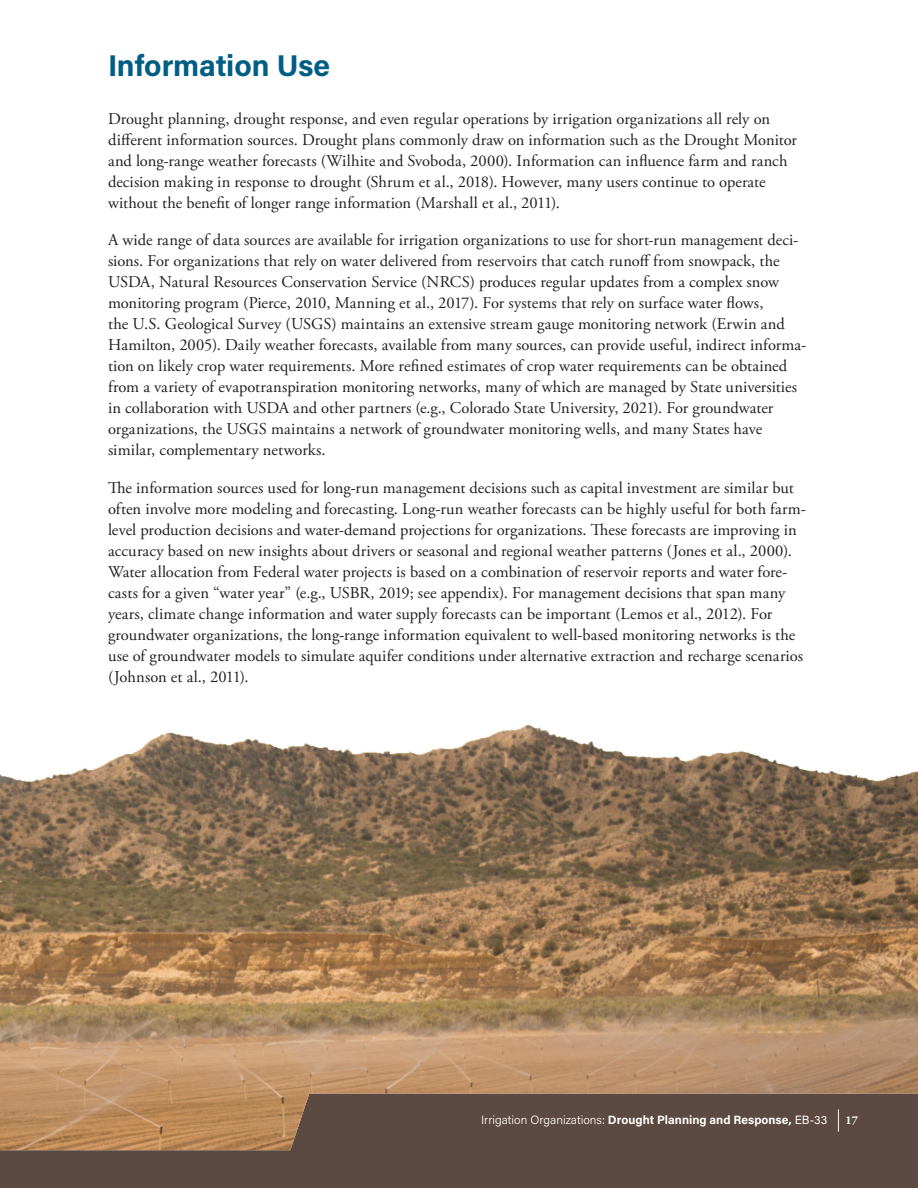
<style>
.page{position:relative;width:918px;height:1188px;background:#fff}
.page>*{position:absolute;margin:0;border:0;box-sizing:border-box;transform-origin:0 0}
.H1-_Heading_w_Break{font:700 30px "Acumin Pro";letter-spacing:-.005em;color:#005d83}
.P_-_Body_Text_copy{font:16.5px/21px "Adobe Garamond Pro";letter-spacing:.005em;color:#231f20}
.t1{font:700 12px "Acumin Pro";color:#fff}
.t2{font:700 12px "Adobe Garamond Pro";color:#fff}
.s1{font-weight:300}
.s2{font-weight:400}
</style>
<div class="page">
<div style="left:1px;top:1150px;width:917px;height:38px;background:#5c4941"></div>
<svg style="left:0;top:1150px;width:1px;height:38px"></svg>
<img style="left:0;top:725px;width:918px;height:425px">
<p class="H1-_Heading_w_Break" style="left:108px;top:44px;width:224px">Information Use</p>
<p class="P_-_Body_Text_copy" style="left:108px;top:109px;width:691px">Drought planning, drought response, and even regular operations by irrigation organizations all rely on different information sources. Drought plans commonly draw on information such as the Drought Monitor and long-range weather forecasts (Wilhite and Svoboda, 2000). Information can influence farm and ranch decision making in response to drought (Shrum et al., 2018). However, many users continue to operate without the benefit of longer range information (Marshall et al., 2011).</p>
<p class="P_-_Body_Text_copy" style="left:108px;top:230px;width:700px">A wide range of data sources are available for irrigation organizations to use for short-run management deci&shy;sions. For organizations that rely on water delivered from reservoirs that catch runoff from snowpack, the USDA, Natural Resources Conservation Service (NRCS) produces regular updates from a complex snow monitoring program (Pierce, 2010, Manning et al., 2017). For systems that rely on surface water flows,<br>the U.S. Geological Survey (USGS) maintains an extensive stream gauge monitoring network (Erwin and Hamilton, 2005). Daily weather forecasts, available from many sources, can provide useful, indirect informa&shy;tion on likely crop water requirements. More refined estimates of crop water requirements can be obtained from a variety of evapotranspiration monitoring networks, many of which are managed by State universities in collaboration with USDA and other partners (e.g., Colorado State University, 2021). For groundwater organizations, the USGS maintains a network of groundwater monitoring wells, and many States have similar, complementary networks.</p>
<p class="P_-_Body_Text_copy" style="left:108px;top:477px;width:700px">The information sources used for long-run management decisions such as capital investment are similar but often involve more modeling and forecasting. Long-run weather forecasts can be highly useful for both farm&shy;level production decisions and water-demand projections for organizations. These forecasts are improving in accuracy based on new insights about drivers or seasonal and regional weather patterns (Jones et al., 2000).<br>Water allocation from Federal water projects is based on a combination of reservoir reports and water fore&shy;casts for a given “water year” (e.g., USBR, 2019; see appendix). For management decisions that span many years, climate change information and water supply forecasts can be important (Lemos et al., 2012). For groundwater organizations, the long-range information equivalent to well-based monitoring networks is the use of groundwater models to simulate aquifer conditions under alternative extraction and recharge scenarios (Johnson et al., 2011).</p>
<p class="t1" style="left:481px;top:1112px;width:348px"><span class="s1">Irrigation Organizations:</span> Drought Planning and Response, <span class="s2">EB-33</span></p>
<p class="t2" style="left:846px;top:1114px;width:14px">17</p>
</div>
